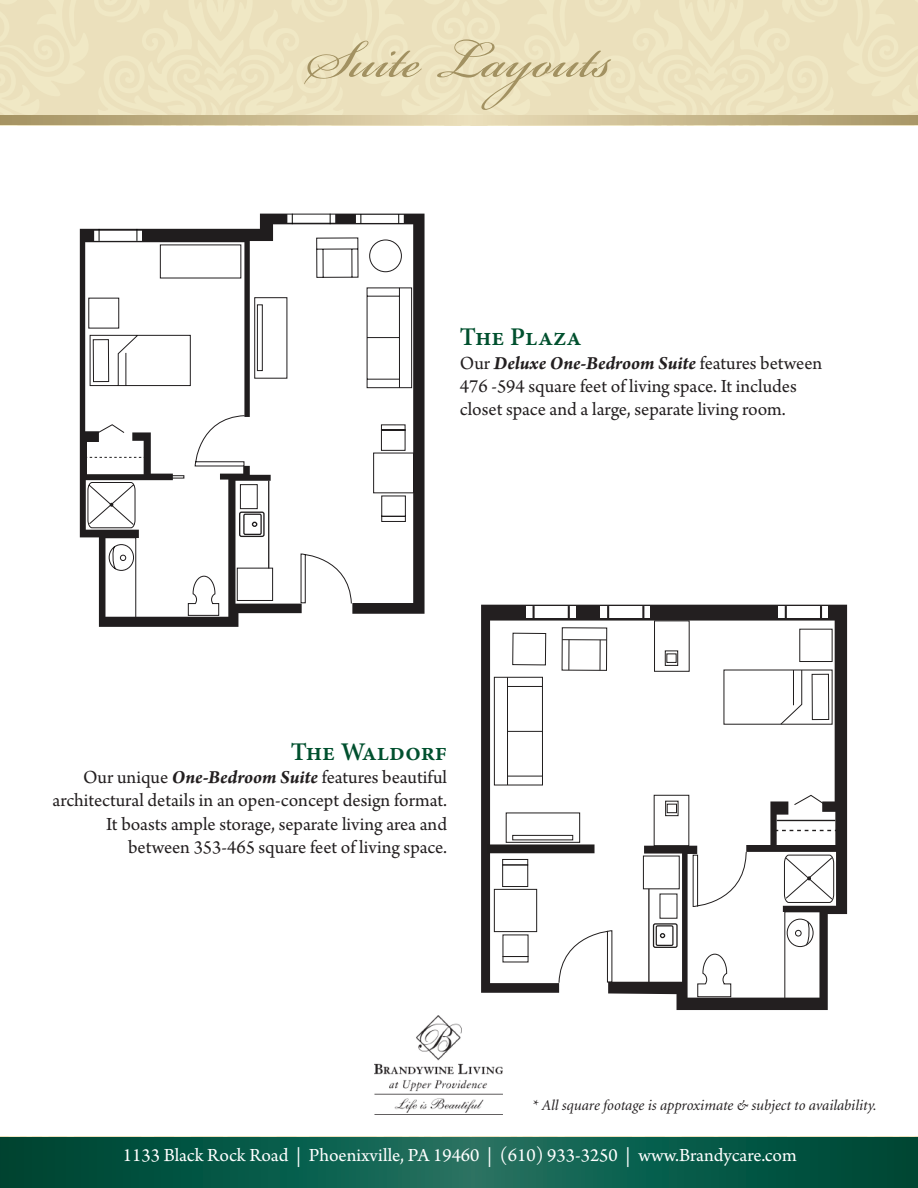
<style>
.page{position:relative;width:918px;height:1188px;background:#fff}
.page>*{position:absolute;margin:0;border:0;box-sizing:border-box;transform-origin:0 0}
.t1{font:82.5px "Bickham Script Pro 3";color:#a29161}
.t2{font:600 25.5px "Minion Pro";color:#00502e}
.t3{font:19.5px/23.4px "Arno Pro";color:#231f20}
.t4{font:19.5px "Arno Pro";color:#fff}
.t5{font:italic 15px "Minion";color:#231f20}
.s1{font-weight:700;font-style:italic}
</style>
<div class="page">
<svg style="left:80px;top:214px;width:345px;height:413px"></svg>
<svg style="left:88px;top:237px;width:326px;height:367px"></svg>
<svg style="left:85px;top:457px;width:62px;height:1px"></svg>
<svg style="left:136px;top:229px;width:1px;height:12px"></svg>
<svg style="left:99px;top:229px;width:1px;height:12px"></svg>
<svg style="left:87px;top:475px;width:187px;height:146px"></svg>
<svg style="left:481px;top:605px;width:366px;height:405px"></svg>
<svg style="left:697px;top:953px;width:35px;height:45px"></svg>
<div style="left:784px;top:911px;width:37px;height:88px;border:1px solid #211e1e"></div>
<div style="left:787px;top:919px;width:27px;height:28px;border:1px solid #211e1e;border-radius:50%"></div>
<svg style="left:805px;top:920px;width:5px;height:26px"></svg>
<div style="left:795px;top:930px;width:7px;height:7px;border:1px solid #211e1e;border-radius:50%"></div>
<svg style="left:784px;top:854px;width:51px;height:49px"></svg>
<div style="left:653px;top:923px;width:25px;height:25px;border:1px solid #211e1e;border-radius:2px"></div>
<div style="left:656px;top:925px;width:18px;height:21px;border:1px solid #211e1e"></div>
<svg style="left:660px;top:933px;width:5px;height:5px"></svg>
<hr style="left:648px;top:889px;width:2px;height:93px;background:#211e1e">
<div style="left:643px;top:856px;width:37px;height:33px;border:1px solid #211e1e"></div>
<svg style="left:558px;top:930px;width:55px;height:54px"></svg>
<svg style="left:692px;top:851px;width:55px;height:56px"></svg>
<div style="left:654px;top:795px;width:35px;height:51px;border:1px solid #211e1e"></div>
<div style="left:665px;top:801px;width:14px;height:15px;border:1px solid #211e1e"></div>
<div style="left:667px;top:804px;width:10px;height:9px;border:1px solid #211e1e"></div>
<div style="left:654px;top:620px;width:36px;height:52px;border:1px solid #211e1e"></div>
<div style="left:665px;top:650px;width:13px;height:16px;border:1px solid #211e1e"></div>
<div style="left:506px;top:813px;width:74px;height:30px;border:1px solid #211e1e"></div>
<div style="left:512px;top:835px;width:61px;height:5px;border:1px solid #211e1e"></div>
<svg style="left:793px;top:794px;width:33px;height:12px"></svg>
<svg style="left:775px;top:830px;width:63px;height:1px"></svg>
<svg style="left:779px;top:669px;width:24px;height:57px"></svg>
<hr style="left:793px;top:670px;width:1px;height:35px;background:#211e1e">
<div style="left:812px;top:674px;width:17px;height:46px;border:1px solid #211e1e"></div>
<div style="left:494px;top:677px;width:49px;height:109px;border:1px solid #211e1e"></div>
<hr style="left:507px;top:677px;width:1px;height:108px;background:#211e1e">
<hr style="left:508px;top:776px;width:34px;height:1px;background:#211e1e">
<hr style="left:508px;top:686px;width:34px;height:1px;background:#211e1e">
<hr style="left:508px;top:731px;width:34px;height:1px;background:#211e1e">
<div style="left:562px;top:627px;width:45px;height:44px;border:1px solid #211e1e"></div>
<hr style="left:562px;top:639px;width:45px;height:1px;background:#211e1e">
<hr style="left:568px;top:640px;width:2px;height:30px;background:#211e1e">
<hr style="left:600px;top:640px;width:1px;height:30px;background:#211e1e">
<div style="left:512px;top:633px;width:34px;height:32px;border:1px solid #211e1e"></div>
<div style="left:526px;top:607px;width:50px;height:11px;background:#fff"></div>
<svg style="left:533px;top:606px;width:2px;height:12px"></svg>
<svg style="left:568px;top:606px;width:2px;height:12px"></svg>
<div style="left:600px;top:607px;width:50px;height:11px;background:#fff"></div>
<svg style="left:607px;top:606px;width:2px;height:12px"></svg>
<svg style="left:642px;top:606px;width:2px;height:12px"></svg>
<div style="left:778px;top:607px;width:50px;height:11px;background:#fff"></div>
<svg style="left:785px;top:606px;width:2px;height:12px"></svg>
<svg style="left:820px;top:606px;width:2px;height:12px"></svg>
<hr style="left:777px;top:820px;width:58px;height:1px;background:#211e1e">
<div style="left:494px;top:889px;width:43px;height:43px;border:1px solid #211e1e"></div>
<div style="left:502px;top:956px;width:27px;height:6px;border:1px solid #211e1e"></div>
<div style="left:502px;top:864px;width:26px;height:23px;border:1px solid #211e1e"></div>
<div style="left:502px;top:859px;width:26px;height:6px;border:1px solid #211e1e"></div>
<svg style="left:487px;top:844px;width:108px;height:9px"></svg>
<svg style="left:0;top:0;width:918px;height:126px;background:#ece2bf"></svg>
<svg style="left:0;top:115px;width:918px;height:9px;background:#c7b88d"></svg>
<img style="left:375px;top:1015px;width:128px;height:98px">
<svg style="left:0;top:1137px;width:918px;height:51px;background:#0a5a48"></svg>
<p class="t1" style="left:306px;top:0;width:307px">Suite Layouts</p>
<p class="t2" style="left:460px;top:319px;width:123px">The Plaza</p>
<p class="t3" style="left:460px;top:352px;width:364px">Our <span class="s1">Deluxe One-Bedroom Suite</span> features between<br>476 -594 square feet of living space. It includes closet space and a large, separate living room.</p>
<p class="t2" style="left:291px;top:734px;width:158px">The Waldorf</p>
<p class="t3" style="left:53px;top:766px;width:396px;text-align:right">Our unique <span class="s1">One-Bedroom Suite</span> features beautiful architectural details in an open-concept design format.<br>It boasts ample storage, separate living area and between 353-465 square feet of living space.</p>
<p class="t5" style="left:532px;top:1098px;width:346px">* All square footage is approximate &amp; subject to availability.</p>
<p class="t4" style="left:123px;top:1144px;width:676px">1133 Black Rock Road | Phoenixville, PA 19460 | (610) 933-3250 | www.Brandycare.com</p>
</div>
